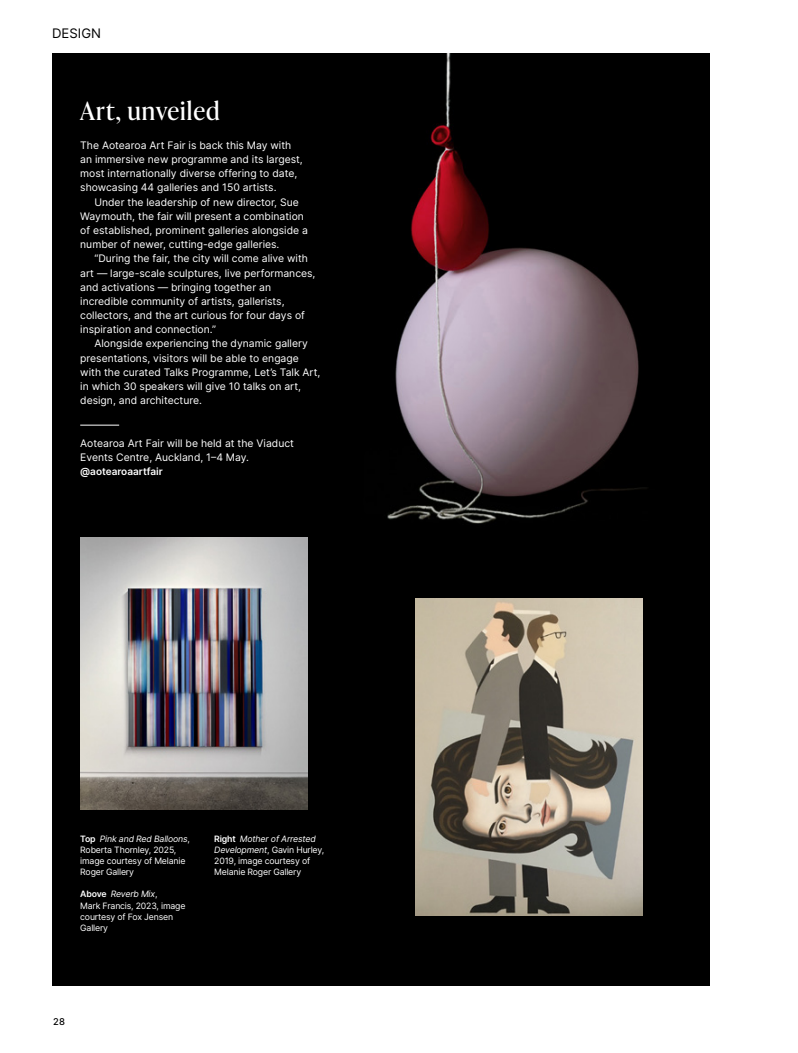
<style>
.page{position:relative;width:798px;height:1053px;background:#fff}
.page>*{position:absolute;margin:0;border:0;box-sizing:border-box;transform-origin:0 0}
.t1{font:25px "Ivy Presto Headline";letter-spacing:.04em;color:#fff}
.t2{font:13.12px "Inter";color:#000}
.t3{font:10.38px/14.1px "Inter";color:#fff}
.t4{font:600 10px "Inter";color:#fff}
.t5{font:500 9.38px "Inter";color:#000}
.t6{font:8.75px/11.2px "Inter";letter-spacing:-.02em;color:#fff}
.s1{font-weight:600}
.s2{font-style:italic}
</style>
<div class="page">
<img style="left:52px;top:53px;width:657px;height:932px">
<img style="left:415px;top:598px;width:227px;height:317px">
<img style="left:80px;top:537px;width:227px;height:272px">
<hr style="left:80px;top:425px;width:39px;height:1px;background:#fff">
<p class="t2" style="left:52px;top:26px;width:50px">DESIGN</p>
<h1 class="t1" style="left:80px;top:100px;width:141px">Art, unveiled</h1>
<p class="t3" style="left:80px;top:138px;width:224px">The Aotearoa Art Fair is back this May with an immersive new programme and its largest, most internationally diverse offering to date, showcasing 44 galleries and 150 artists.</p>
<p class="t3" style="left:80px;top:195px;width:229px;text-indent:14px">Under the leadership of new director, Sue Waymouth, the fair will present a combination of established, prominent galleries alongside a number of newer, cutting-edge galleries.</p>
<p class="t3" style="left:80px;top:251px;width:237px;text-indent:14px">“During the fair, the city will come alive with art — large-scale sculptures, live performances, and activations — bringing together an incredible community of artists, gallerists, collectors, and the art curious for four days of inspiration and connection.”</p>
<p class="t3" style="left:80px;top:336px;width:242px;text-indent:14px">Alongside experiencing the dynamic gallery presentations, visitors will be able to engage with the curated Talks Programme, Let’s Talk Art, in which 30 speakers will give 10 talks on art, design, and architecture.</p>
<p class="t3" style="left:80px;top:436px;width:215px">Aotearoa Art Fair will be held at the Viaduct<br>Events Centre, Auckland, 1–4 May.</p>
<p class="t4" style="left:80px;top:465px;width:84px">@aotearoaartfair</p>
<p class="t6" style="left:80px;top:832px;width:111px"><span class="s1">Top</span> <span class="s2">Pink and Red Balloons</span>,<br>Roberta Thornley, 2025, image courtesy of Melanie<br>Roger Gallery</p>
<p class="t6" style="left:80px;top:888px;width:107px"><span class="s1">Above</span> <span class="s2">Reverb Mix</span>,<br>Mark Francis, 2023, image courtesy of Fox Jensen<br>Gallery</p>
<p class="t6" style="left:214px;top:832px;width:111px"><span class="s1">Right</span> <span class="s2">Mother of Arrested<br>Development</span>, Gavin Hurley,<br>2019, image courtesy of<br>Melanie Roger Gallery</p>
<p class="t5" style="left:53px;top:1015px;width:13px">28</p>
</div>
